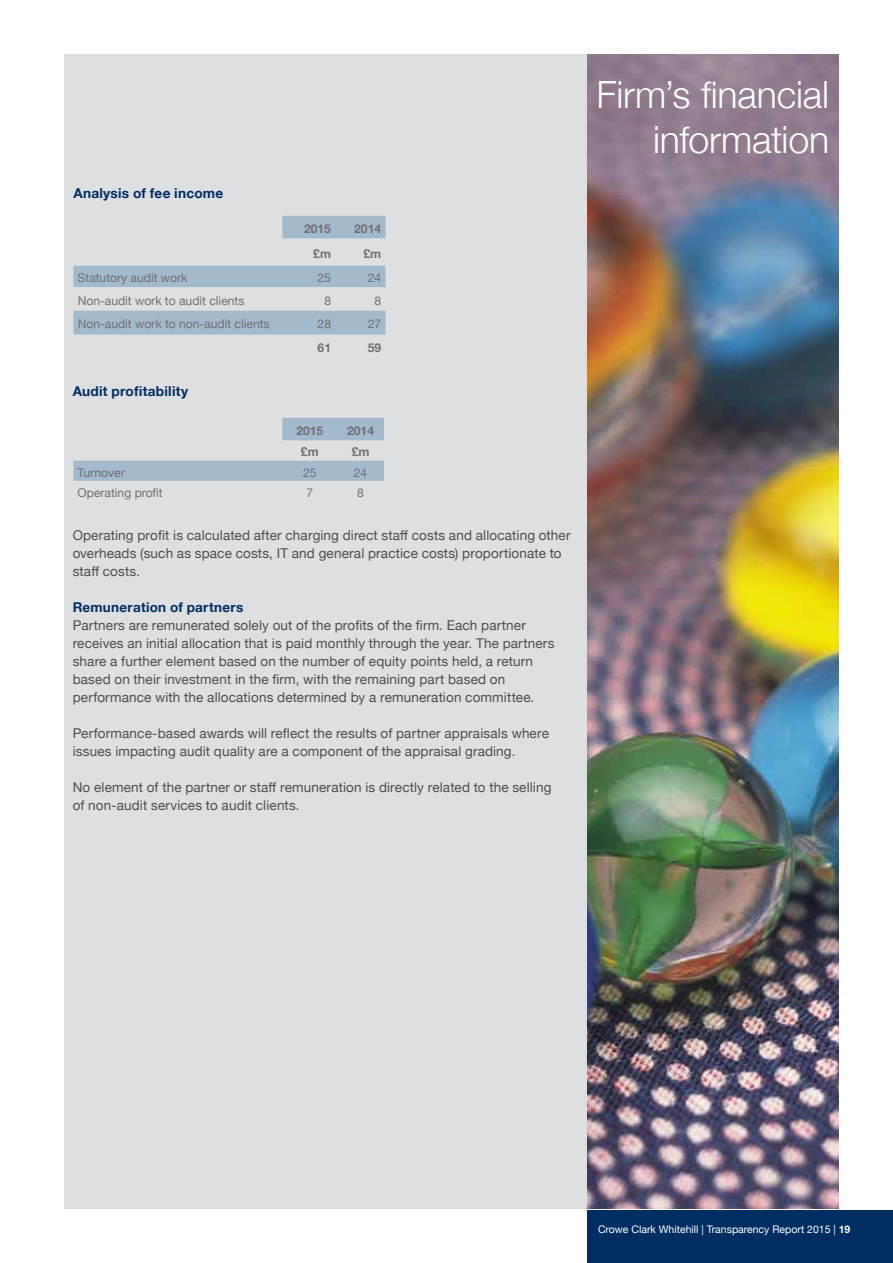
<style>
.page{position:relative;width:893px;height:1263px;background:#fff}
.page>*{position:absolute;margin:0;border:0;box-sizing:border-box;transform-origin:0 0}
.t1{font:300 37.5px/45px "Helvetica Neue";letter-spacing:-.005em;color:#fff;text-align:right}
.t2{font:700 13.65px "Helvetica Neue";letter-spacing:.02em;color:#002d62}
.t3{font:13.5px/18px "Helvetica Neue";letter-spacing:.01em;color:#4d4d4f}
.t4{font:700 13.5px "Helvetica Neue";letter-spacing:.02em;color:#002d62}
.t5{font:12.15px "Helvetica Neue";color:#717073}
.t6{font:700 12.15px "Helvetica Neue";color:#717073}
.t7{font:10.5px "Helvetica Neue";color:#fff}
.s1{font-weight:700}
</style>
<div class="page">
<div style="left:587px;top:1210px;width:306px;height:53px;background:#002d62"></div>
<img style="left:587px;top:54px;width:252px;height:1155px">
<div style="left:0;top:54px;width:587px;height:1155px;background:#dedfe0"></div>
<div style="left:0;top:30px;width:64px;height:1233px;background:#fff"></div>
<svg style="left:73px;top:216px;width:312px;height:118px"></svg>
<svg style="left:73px;top:418px;width:311px;height:63px"></svg>
<p class="t2" style="left:73px;top:182px;width:151px">Analysis of fee income</p>
<p class="t6" style="left:304px;top:219px;width:28px">2015</p>
<p class="t6" style="left:354px;top:219px;width:28px">2014</p>
<p class="t6" style="left:313px;top:244px;width:19px">£m</p>
<p class="t6" style="left:363px;top:244px;width:19px">£m</p>
<p class="t5" style="left:78px;top:269px;width:111px">Statutory audit work</p>
<p class="t5" style="left:318px;top:269px;width:15px">25</p>
<p class="t5" style="left:368px;top:269px;width:15px">24</p>
<p class="t5" style="left:78px;top:292px;width:168px">Non-audit work to audit clients</p>
<p class="t5" style="left:324px;top:292px;width:8px">8</p>
<p class="t5" style="left:374px;top:292px;width:8px">8</p>
<p class="t5" style="left:78px;top:315px;width:193px">Non-audit work to non-audit clients</p>
<p class="t5" style="left:318px;top:315px;width:15px">28</p>
<p class="t5" style="left:368px;top:315px;width:15px">27</p>
<p class="t6" style="left:318px;top:338px;width:15px">61</p>
<p class="t6" style="left:368px;top:338px;width:15px">59</p>
<p class="t2" style="left:73px;top:380px;width:117px">Audit profitability</p>
<p class="t6" style="left:296px;top:421px;width:28px">2015</p>
<p class="t6" style="left:347px;top:421px;width:28px">2014</p>
<p class="t6" style="left:301px;top:443px;width:19px">£m</p>
<p class="t6" style="left:352px;top:443px;width:19px">£m</p>
<p class="t5" style="left:78px;top:463px;width:49px">Turnover</p>
<p class="t5" style="left:303px;top:463px;width:15px">25</p>
<p class="t5" style="left:354px;top:463px;width:15px">24</p>
<p class="t5" style="left:78px;top:484px;width:87px">Operating profit</p>
<p class="t5" style="left:306px;top:484px;width:8px">7</p>
<p class="t5" style="left:357px;top:484px;width:8px">8</p>
<p class="t3" style="left:73px;top:527px;width:499px">Operating profit is calculated after charging direct staff costs and allocating other overheads (such as space costs, IT and general practice costs) proportionate to staff costs.</p>
<p class="t4" style="left:73px;top:597px;width:172px">Remuneration of partners</p>
<p class="t3" style="left:73px;top:617px;width:483px">Partners are remunerated solely out of the profits of the firm. Each partner receives an initial allocation that is paid monthly through the year. The partners share a further element based on the number of equity points held, a return based on their investment in the firm, with the remaining part based on performance with the allocations determined by a remuneration committee.</p>
<p class="t3" style="left:73px;top:725px;width:478px">Performance-based awards will reflect the results of partner appraisals where issues impacting audit quality are a component of the appraisal grading.</p>
<p class="t3" style="left:73px;top:779px;width:480px">No element of the partner or staff remuneration is directly related to the selling of non-audit services to audit clients.</p>
<h1 class="t1" style="left:596px;top:69px;width:234px">Firm’s financial information</h1>
<p class="t7" style="left:598px;top:1222px;width:254px">Crowe Clark Whitehill | Transparency Report 2015 | <span class="s1">19</span></p>
</div>
